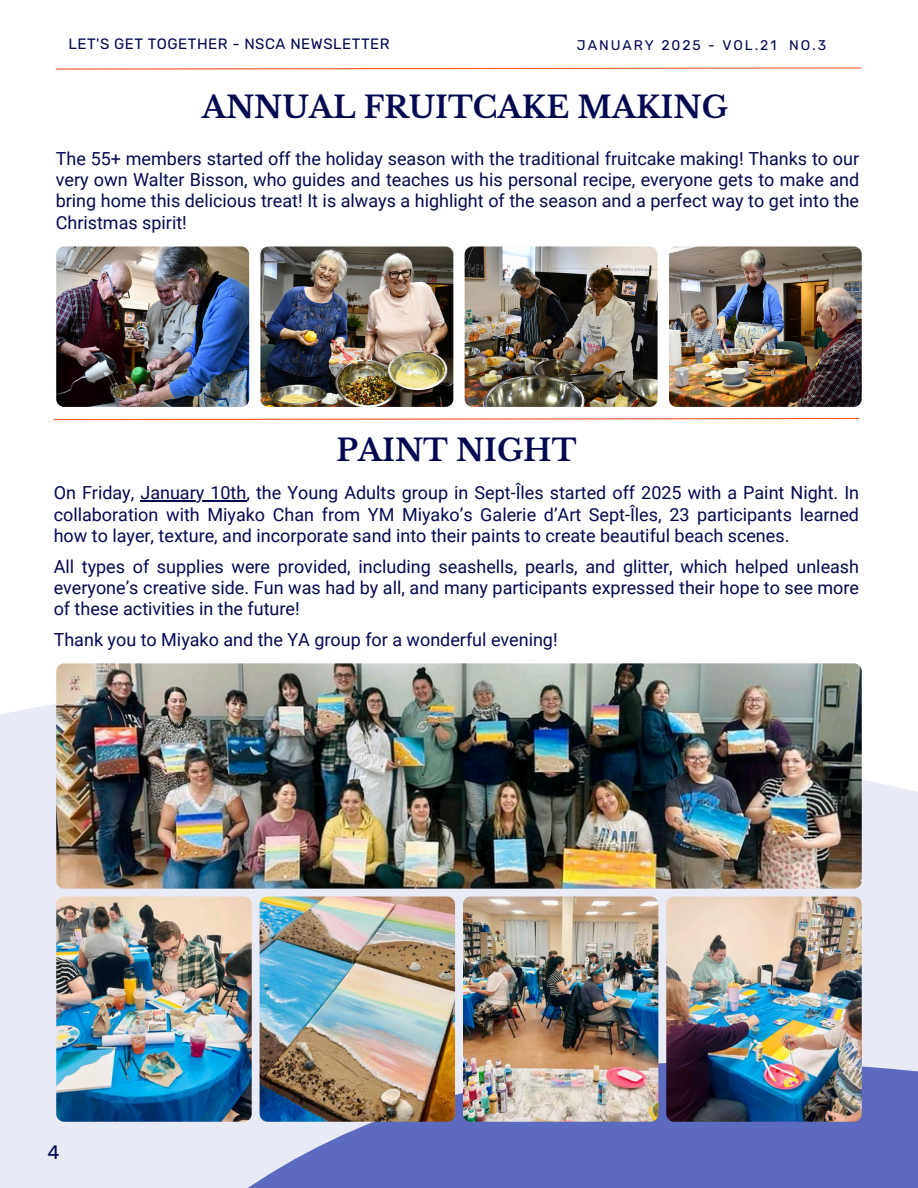
<style>
.page{position:relative;width:918px;height:1188px;background:#fff}
.page>*{position:absolute;margin:0;border:0;box-sizing:border-box;transform-origin:0 0}
.t1{font:700 30px "Libre Baskerville";color:#030950}
.t2{font:19.5px "Rubik";color:#030950}
.t3{font:18px/21.3px "Roboto";color:#030950}
.t4{font:15px "Rubik";letter-spacing:.035em;color:#030950}
.t5{font:13.95px "Rubik";letter-spacing:.14em;color:#030950}
</style>
<div class="page">
<svg style="left:0;top:704px;width:918px;height:175px;fill:#e8eaf6"></svg>
<svg style="left:0;top:879px;width:918px;height:309px;background:#a9b0dc"></svg>
<img style="left:669px;top:246px;width:193px;height:161px;border-radius:8px">
<img style="left:465px;top:246px;width:193px;height:161px;border-radius:8px">
<img style="left:261px;top:246px;width:192px;height:161px;border-radius:8px">
<img style="left:56px;top:246px;width:193px;height:161px;border-radius:8px">
<img style="left:56px;top:663px;width:806px;height:225px;border-radius:8px">
<img style="left:56px;top:897px;width:196px;height:224px;border-radius:8px">
<img style="left:260px;top:897px;width:195px;height:224px;border-radius:8px">
<img style="left:463px;top:897px;width:195px;height:224px;border-radius:8px">
<img style="left:666px;top:897px;width:196px;height:224px;border-radius:8px">
<svg style="left:55px;top:67px;width:807px;height:3px"></svg>
<svg style="left:53px;top:417px;width:807px;height:4px"></svg>
<hr style="left:140px;top:501px;width:106px;height:1px;background:#030950">
<p class="t4" style="left:69px;top:35px;width:323px">LET'S GET TOGETHER - NSCA NEWSLETTER</p>
<p class="t5" style="left:577px;top:37px;width:251px">JANUARY 2025 - VOL.21 NO.3</p>
<p class="t1" style="left:202px;top:89px;width:528px">ANNUAL FRUITCAKE MAKING</p>
<h1 class="t3" style="left:56px;top:148px;width:805px;text-align:justify">The 55+ members started off the holiday season with the traditional fruitcake making! Thanks to our very own Walter Bisson, who guides and teaches us his personal recipe, everyone gets to make and bring home this delicious treat! It is always a highlight of the season and a perfect way to get into the Christmas spirit!</h1>
<p class="t1" style="left:336px;top:432px;width:242px">PAINT NIGHT</p>
<p class="t3" style="left:54px;top:483px;width:807px">On Friday, January 10th, the Young Adults group in Sept-Îles started off 2025 with a Paint Night. In</p>
<h1 class="t3" style="left:54px;top:504px;width:807px">collaboration with Miyako Chan from YM Miyako’s Galerie d’Art Sept-Îles, 23 participants learned how to layer, texture, and incorporate sand into their paints to create beautiful beach scenes.</h1>
<h1 class="t3" style="left:54px;top:556px;width:807px">All types of supplies were provided, including seashells, pearls, and glitter, which helped unleash</h1>
<h2 class="t3" style="left:54px;top:577px;width:807px">everyone’s creative side. Fun was had by all, and many participants expressed their hope to see more of these activities in the future!</h2>
<h2 class="t3" style="left:54px;top:629px;width:505px">Thank you to Miyako and the YA group for a wonderful evening!</h2>
<p class="t2" style="left:48px;top:1141px;width:14px">4</p>
</div>
